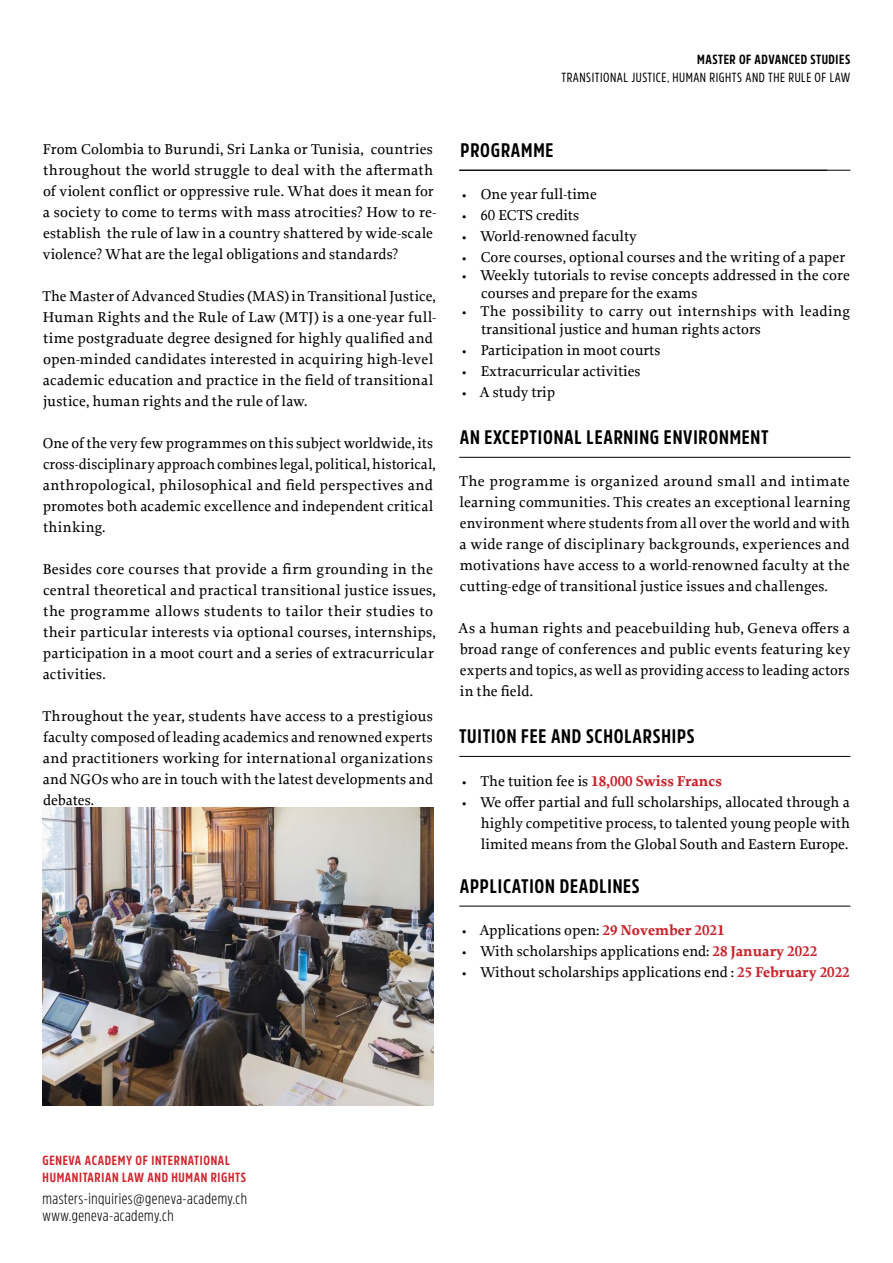
<style>
.page{position:relative;width:893px;height:1263px;background:#fff}
.page>*{position:absolute;margin:0;border:0;box-sizing:border-box;transform-origin:0 0}
.t1{font:700 19.5px "Amsi Pro Cond";letter-spacing:.04em;color:#000}
.t2{font:300 15.75px/16.5px "Amsi Pro Cond";letter-spacing:.03em;color:#000}
.t3{font:500 15px/21px "Proforma";letter-spacing:.005em;color:#000}
.t4{font:500 15px/18px "Proforma";letter-spacing:.025em;color:#000}
.t5{font:700 15px "Proforma";color:#c9252c}
.t6{font:700 13.2px/16.5px "Amsi Pro Cond";letter-spacing:.05em;color:#d2232a}
.t7{font:13.2px "Amsi Pro Cond";letter-spacing:.04em;color:#000}
.t8{font:700 13.2px "Amsi Pro Cond";letter-spacing:.04em;color:#000}
.s1{font-weight:500;color:#000}
.s2{font-weight:700;color:#c9252c}
</style>
<div class="page">
<hr style="left:459px;top:170px;width:391px;height:1px;background:#000">
<hr style="left:459px;top:457px;width:391px;height:1px;background:#000">
<hr style="left:459px;top:756px;width:391px;height:1px;background:#000">
<hr style="left:459px;top:906px;width:391px;height:1px;background:#000">
<img style="left:43px;top:808px;width:391px;height:298px">
<p class="t8" style="left:697px;top:50px;width:155px">MASTER OF ADVANCED STUDIES</p>
<p class="t7" style="left:561px;top:68px;width:290px">TRANSITIONAL JUSTICE, HUMAN RIGHTS AND THE RULE OF LAW</p>
<p class="t3" style="left:43px;top:138px;width:395px">From Colombia to Burundi, Sri Lanka or Tunisia, countries throughout the world struggle to deal with the aftermath of violent conflict or oppressive rule. What does it mean for a society to come to terms with mass atrocities? How to re&shy;establish the rule of law in a country shattered by wide-scale violence? What are the legal obligations and standards?</p>
<p class="t3" style="left:42px;top:285px;width:395px">The Master of Advanced Studies (MAS) in Transitional Justice, Human Rights and the Rule of Law (MTJ) is a one-year full&shy;time postgraduate degree designed for highly qualified and open-minded candidates interested in acquiring high-level academic education and practice in the field of transitional justice, human rights and the rule of law.</p>
<p class="t3" style="left:43px;top:432px;width:395px">One of the very few programmes on this subject worldwide, its cross-disciplinary approach combines legal, political, historical, anthropological, philosophical and field perspectives and promotes both academic excellence and independent critical thinking.</p>
<p class="t3" style="left:43px;top:558px;width:395px">Besides core courses that provide a firm grounding in the central theoretical and practical transitional justice issues, the programme allows students to tailor their studies to their particular interests via optional courses, internships, participation in a moot court and a series of extracurricular activities.</p>
<p class="t3" style="left:42px;top:705px;width:392px;text-align:justify">Throughout the year, students have access to a prestigious faculty composed of leading academics and renowned experts and practitioners working for international organizations and NGOs who are in touch with the latest developments and debates.</p>
<h1 class="t1" style="left:460px;top:137px;width:94px">PROGRAMME</h1>
<p class="t3" style="left:462px;top:184px;width:137px">• One year full-time</p>
<p class="t3" style="left:462px;top:205px;width:119px">• 60 ECTS credits</p>
<p class="t3" style="left:462px;top:226px;width:177px">• World-renowned faculty</p>
<p class="t3" style="left:462px;top:247px;width:385px">• Core courses, optional courses and the writing of a paper</p>
<p class="t3" style="left:481px;top:266px;width:371px;line-height:18px;text-indent:-19px">• Weekly tutorials to revise concepts addressed in the core courses and prepare for the exams</p>
<p class="t4" style="left:481px;top:302px;width:371px;text-indent:-19px">• The possibility to carry out internships with leading transitional justice and human rights actors</p>
<p class="t3" style="left:462px;top:340px;width:200px">• Participation in moot courts</p>
<p class="t3" style="left:462px;top:361px;width:180px">• Extracurricular activities</p>
<p class="t3" style="left:462px;top:382px;width:95px">• A study trip</p>
<h1 class="t1" style="left:460px;top:424px;width:310px">AN EXCEPTIONAL LEARNING ENVIRONMENT</h1>
<p class="t3" style="left:459px;top:471px;width:393px;text-align:justify">The programme is organized around small and intimate learning communities. This creates an exceptional learning environment where students from all over the world and with a wide range of disciplinary backgrounds, experiences and motivations have access to a world-renowned faculty at the cutting-edge of transitional justice issues and challenges.</p>
<p class="t3" style="left:458px;top:618px;width:394px;text-align:justify">As a human rights and peacebuilding hub, Geneva offers a broad range of conferences and public events featuring key experts and topics, as well as providing access to leading actors in the field.</p>
<h1 class="t1" style="left:459px;top:723px;width:237px">TUITION FEE AND SCHOLARSHIPS</h1>
<p class="t5" style="left:462px;top:771px;width:262px"><span class="s1">• The tuition fee is</span> 18,000 Swiss Francs</p>
<p class="t3" style="left:481px;top:791px;width:371px;text-align:justify;text-indent:-19px">• We offer partial and full scholarships, allocated through a highly competitive process, to talented young people with limited means from the Global South and Eastern Europe.</p>
<h1 class="t1" style="left:460px;top:873px;width:182px">APPLICATION DEADLINES</h1>
<p class="t3" style="left:462px;top:920px;width:264px">• Applications open: <span class="s2">29 November 2021</span></p>
<p class="t3" style="left:462px;top:941px;width:357px">• With scholarships applications end: <span class="s2">28 January 2022</span></p>
<p class="t3" style="left:462px;top:962px;width:390px">• Without scholarships applications end : <span class="s2">25 February 2022</span></p>
<p class="t6" style="left:43px;top:1152px;width:205px">GENEVA ACADEMY OF INTERNATIONAL<br>HUMANITARIAN LAW AND HUMAN RIGHTS</p>
<p class="t2" style="left:43px;top:1190px;width:206px">masters-inquiries@geneva-academy.ch www.geneva-academy.ch</p>
</div>
